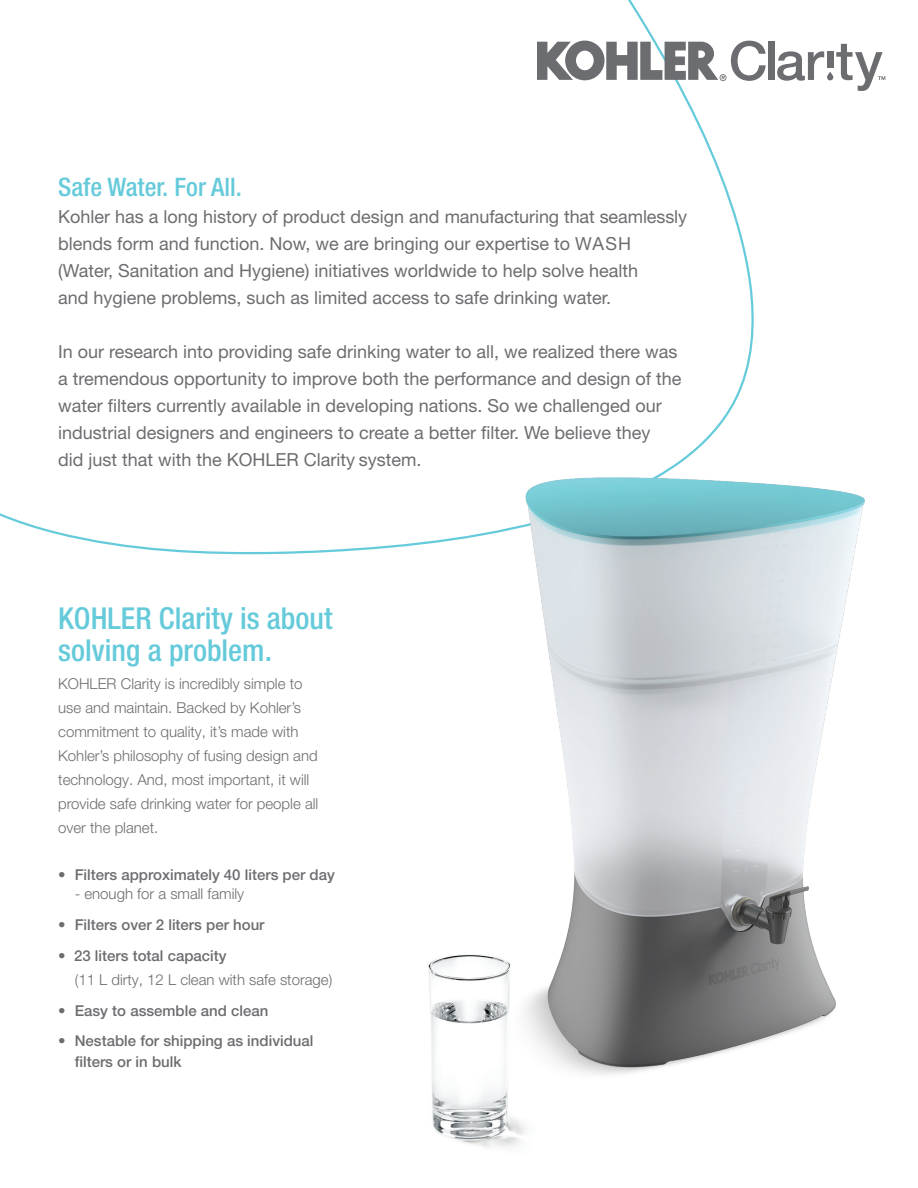
<style>
.page{position:relative;width:918px;height:1188px;background:#fff}
.page>*{position:absolute;margin:0;border:0;box-sizing:border-box;transform-origin:0 0}
.t1{font:500 condensed 30.3px/31.8px "Helvetica Neue LT Pro";color:#65cada}
.t2{font:500 condensed 25.5px "Helvetica Neue LT Pro";color:#65cada}
.t3{font:18px/27px "Helvetica Neue LT Pro";color:#6c6d70}
.t4{font:300 15px/24px "Helvetica Neue LT Pro";color:#6c6d70}
.t5{font:500 15px/21px "Helvetica Neue LT Pro";color:#6c6d70}
</style>
<div class="page">
<svg style="left:0;top:0;width:754px;height:555px"></svg>
<svg style="left:537px;top:41px;width:229px;height:40px"></svg>
<div style="left:769px;top:42px;width:6px;height:38px;background:#6c6d70"></div>
<svg style="left:777px;top:44px;width:108px;height:47px"></svg>
<img style="left:432px;top:1101px;width:94px;height:47px">
<img style="left:418px;top:418px;width:447px;height:683px">
<h2 class="t2" style="left:58px;top:171px;width:185px">Safe Water. For All.</h2>
<p class="t3" style="left:58px;top:202px;width:630px">Kohler has a long history of product design and manufacturing that seamlessly blends form and function. Now, we are bringing our expertise to WASH (Water, Sanitation and Hygiene) initiatives worldwide to help solve health<br>and hygiene problems, such as limited access to safe drinking water.</p>
<p class="t3" style="left:58px;top:337px;width:625px">In our research into providing safe drinking water to all, we realized there was a tremendous opportunity to improve both the performance and design of the water filters currently available in developing nations. So we challenged our industrial designers and engineers to create a better filter. We believe they<br>did just that with the KOHLER Clarity system.</p>
<h1 class="t1" style="left:58px;top:602px;width:276px">KOHLER Clarity is about solving a problem.</h1>
<p class="t4" style="left:58px;top:672px;width:262px">KOHLER Clarity is incredibly simple to use and maintain. Backed by Kohler’s commitment to quality, it’s made with Kohler’s philosophy of fusing design and technology. And, most important, it will provide safe drinking water for people all over the planet.</p>
<p class="t5" style="left:58px;top:864px;width:278px">• Filters approximately 40 liters per day</p>
<p class="t4" style="left:75px;top:882px;width:171px">- enough for a small family</p>
<p class="t5" style="left:58px;top:914px;width:208px">• Filters over 2 liters per hour</p>
<p class="t5" style="left:58px;top:945px;width:170px">• 23 liters total capacity</p>
<p class="t4" style="left:75px;top:967px;width:259px">(11 L dirty, 12 L clean with safe storage)</p>
<p class="t5" style="left:58px;top:1000px;width:212px">• Easy to assemble and clean</p>
<p class="t5" style="left:75px;top:1030px;width:240px;text-indent:-16px">• Nestable for shipping as individual filters or in bulk</p>
</div>
